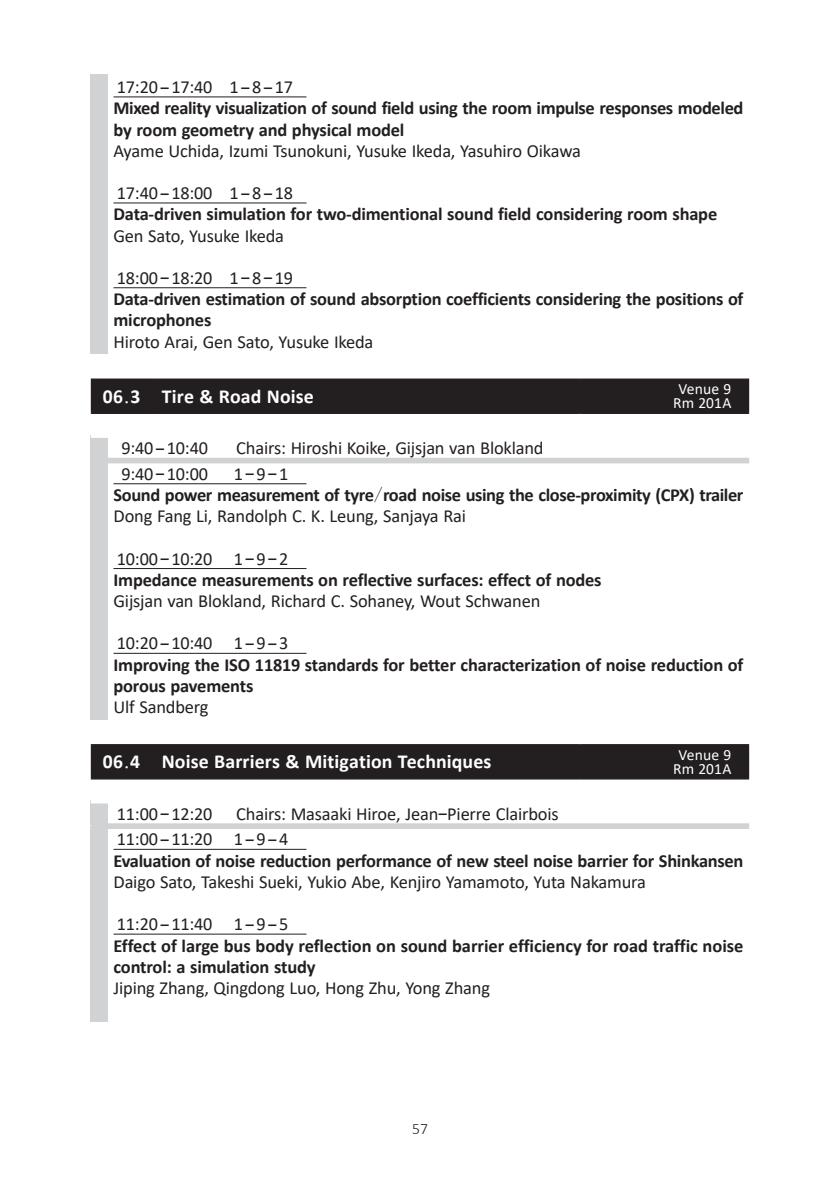
<style>
.page{position:relative;width:840px;height:1191px;background:#fff}
.page>*{position:absolute;margin:0;border:0;box-sizing:border-box;transform-origin:0 0}
.t1{font:700 19.8px "Calibri";letter-spacing:.005em;color:#fff}
.t2{font:700 18.4px/21.2px "Calibri";letter-spacing:-.015em;color:#231f20}
.t3{font:18.4px/25.6px "Calibri";letter-spacing:-.01em;color:#231f20}
.t4{font:15.6px/14.2px "Calibri";letter-spacing:.01em;color:#fff;text-align:center}
.t5{font:300 15.6px "Calibri";color:#231f20}
.s1{font-weight:400}
.s2{font-family:"Futo Go B101 Pro"}
.s3{font-family:"Ryumin Pro";font-weight:400}
.s4{font-family:"Futo Go B101 Pro";font-weight:700}
.s5{font-family:"MS Mincho";font-weight:400}
</style>
<div class="page">
<div style="left:91px;top:74px;width:17px;height:24px;background:#d1d2d4"></div>
<hr style="left:113px;top:96px;width:193px;height:1px;background:#231f20">
<div style="left:91px;top:96px;width:17px;height:46px;background:#d1d2d4"></div>
<div style="left:91px;top:139px;width:17px;height:45px;background:#d1d2d4"></div>
<div style="left:91px;top:180px;width:17px;height:24px;background:#d1d2d4"></div>
<hr style="left:113px;top:202px;width:193px;height:1px;background:#231f20">
<div style="left:91px;top:202px;width:17px;height:24px;background:#d1d2d4"></div>
<div style="left:91px;top:224px;width:17px;height:45px;background:#d1d2d4"></div>
<div style="left:91px;top:265px;width:17px;height:24px;background:#d1d2d4"></div>
<hr style="left:113px;top:287px;width:193px;height:1px;background:#231f20">
<div style="left:91px;top:287px;width:17px;height:46px;background:#d1d2d4"></div>
<div style="left:91px;top:330px;width:17px;height:24px;background:#d1d2d4"></div>
<div style="left:91px;top:435px;width:17px;height:24px;background:#d1d2d4"></div>
<div style="left:91px;top:417px;width:657px;height:21px;background:#fff"></div>
<div style="left:91px;top:458px;width:657px;height:5px;background:#d1d2d4"></div>
<div style="left:91px;top:461px;width:17px;height:24px;background:#d1d2d4"></div>
<hr style="left:113px;top:483px;width:193px;height:1px;background:#231f20">
<div style="left:91px;top:483px;width:17px;height:24px;background:#d1d2d4"></div>
<div style="left:91px;top:504px;width:17px;height:45px;background:#d1d2d4"></div>
<div style="left:91px;top:545px;width:17px;height:24px;background:#d1d2d4"></div>
<hr style="left:113px;top:568px;width:193px;height:1px;background:#231f20">
<div style="left:91px;top:568px;width:17px;height:24px;background:#d1d2d4"></div>
<div style="left:91px;top:589px;width:17px;height:45px;background:#d1d2d4"></div>
<div style="left:91px;top:630px;width:17px;height:24px;background:#d1d2d4"></div>
<hr style="left:113px;top:653px;width:193px;height:1px;background:#231f20">
<div style="left:91px;top:653px;width:17px;height:45px;background:#d1d2d4"></div>
<div style="left:91px;top:695px;width:17px;height:24px;background:#d1d2d4"></div>
<div style="left:91px;top:801px;width:17px;height:24px;background:#d1d2d4"></div>
<div style="left:91px;top:782px;width:657px;height:21px;background:#fff"></div>
<div style="left:91px;top:823px;width:657px;height:6px;background:#d1d2d4"></div>
<div style="left:91px;top:826px;width:17px;height:24px;background:#d1d2d4"></div>
<hr style="left:113px;top:849px;width:193px;height:1px;background:#231f20">
<div style="left:91px;top:849px;width:17px;height:24px;background:#d1d2d4"></div>
<div style="left:91px;top:870px;width:17px;height:45px;background:#d1d2d4"></div>
<div style="left:91px;top:911px;width:17px;height:24px;background:#d1d2d4"></div>
<hr style="left:113px;top:933px;width:193px;height:1px;background:#231f20">
<div style="left:91px;top:933px;width:17px;height:46px;background:#d1d2d4"></div>
<div style="left:91px;top:976px;width:17px;height:45px;background:#d1d2d4"></div>
<div style="left:92px;top:380px;width:655px;height:32px;background:#231f20"></div>
<hr style="left:91px;top:378px;width:68px;height:2px;background:#231f20">
<hr style="left:91px;top:380px;width:1px;height:32px;background:#231f20">
<hr style="left:159px;top:378px;width:421px;height:2px;background:#231f20">
<hr style="left:158px;top:380px;width:1px;height:32px;background:#231f20">
<hr style="left:580px;top:378px;width:168px;height:2px;background:#231f20">
<hr style="left:579px;top:380px;width:1px;height:32px;background:#231f20">
<hr style="left:747px;top:380px;width:1px;height:32px;background:#231f20">
<hr style="left:91px;top:412px;width:68px;height:2px;background:#231f20">
<hr style="left:159px;top:412px;width:421px;height:2px;background:#231f20">
<hr style="left:580px;top:412px;width:168px;height:2px;background:#231f20">
<div style="left:92px;top:745px;width:655px;height:33px;background:#231f20"></div>
<hr style="left:91px;top:744px;width:68px;height:1px;background:#231f20">
<hr style="left:91px;top:745px;width:1px;height:33px;background:#231f20">
<hr style="left:159px;top:744px;width:421px;height:1px;background:#231f20">
<hr style="left:158px;top:745px;width:1px;height:33px;background:#231f20">
<hr style="left:580px;top:744px;width:168px;height:1px;background:#231f20">
<hr style="left:579px;top:745px;width:1px;height:33px;background:#231f20">
<hr style="left:747px;top:745px;width:1px;height:33px;background:#231f20">
<hr style="left:91px;top:778px;width:68px;height:1px;background:#231f20">
<hr style="left:159px;top:778px;width:421px;height:1px;background:#231f20">
<hr style="left:580px;top:778px;width:168px;height:1px;background:#231f20">
<p class="t2" style="left:113px;top:76px;width:631px"><span class="s1">17:20</span><span class="s2">-</span><span class="s1">17:40 1</span><span class="s2">-</span><span class="s1">8</span><span class="s2">-</span><span class="s1">17<br></span>Mixed reality visualization of sound field using the room impulse responses modeled by room geometry and physical model</p>
<p class="t3" style="left:113px;top:137px;width:468px">Ayame Uchida, Izumi Tsunokuni, Yusuke Ikeda, Yasuhiro Oikawa</p>
<p class="t2" style="left:113px;top:182px;width:605px"><span class="s1">17:40</span><span class="s2">-</span><span class="s1">18:00 1</span><span class="s2">-</span><span class="s1">8</span><span class="s2">-</span><span class="s1">18<br></span>Data-driven simulation for two-dimentional sound field considering room shape</p>
<p class="t3" style="left:113px;top:222px;width:172px">Gen Sato, Yusuke Ikeda</p>
<p class="t2" style="left:113px;top:267px;width:631px"><span class="s1">18:00</span><span class="s2">-</span><span class="s1">18:20 1</span><span class="s2">-</span><span class="s1">8</span><span class="s2">-</span><span class="s1">19<br></span>Data-driven estimation of sound absorption coefficients considering the positions of microphones</p>
<p class="t3" style="left:113px;top:328px;width:261px">Hiroto Arai, Gen Sato, Yusuke Ikeda</p>
<p class="t1" style="left:103px;top:382px;width:212px">06<span class="s3">.</span>3 Tire &amp; Road Noise</p>
<p class="t4" style="left:672px;top:381px;width:60px">Venue 9<br>Rm 201A</p>
<p class="t3" style="left:121px;top:435px;width:88px">9:40<span class="s4">-</span>10:40</p>
<p class="t3" style="left:236px;top:435px;width:309px">Chairs: Hiroshi Koike, Gijsjan van Blokland</p>
<p class="t3" style="left:121px;top:460px;width:88px">9:40<span class="s4">-</span>10:00</p>
<p class="t2" style="left:113px;top:463px;width:631px;text-indent:120px"><span class="s1">1</span><span class="s2">-</span><span class="s1">9</span><span class="s2">-</span><span class="s1">1<br></span>Sound power measurement of tyre<span class="s5">/</span>road noise using the close-proximity (CPX) trailer<br><span class="s1">Dong Fang Li, Randolph C. K. Leung, Sanjaya Rai</span></p>
<p class="t2" style="left:113px;top:547px;width:489px"><span class="s1">10:00</span><span class="s2">-</span><span class="s1">10:20 1</span><span class="s2">-</span><span class="s1">9</span><span class="s2">-</span><span class="s1">2<br></span>Impedance measurements on reflective surfaces: effect of nodes</p>
<p class="t3" style="left:113px;top:588px;width:428px">Gijsjan van Blokland, Richard C. Sohaney, Wout Schwanen</p>
<p class="t2" style="left:113px;top:632px;width:631px"><span class="s1">10:20</span><span class="s2">-</span><span class="s1">10:40 1</span><span class="s2">-</span><span class="s1">9</span><span class="s2">-</span><span class="s1">3<br></span>Improving the ISO 11819 standards for better characterization of noise reduction of porous pavements</p>
<p class="t3" style="left:113px;top:694px;width:96px">Ulf Sandberg</p>
<p class="t1" style="left:103px;top:747px;width:390px">06<span class="s3">.</span>4 Noise Barriers &amp; Mitigation Techniques</p>
<p class="t4" style="left:672px;top:747px;width:60px">Venue 9<br>Rm 201A</p>
<p class="t3" style="left:117px;top:800px;width:97px">11:00<span class="s4">-</span>12:20</p>
<p class="t3" style="left:117px;top:800px;width:443px;text-indent:119px">Chairs: Masaaki Hiroe, Jean<span class="s4">-</span>Pierre Clairbois<br>11:00<span class="s4">-</span>11:20 1<span class="s4">-</span>9<span class="s4">-</span>4</p>
<p class="t2" style="left:113px;top:849px;width:631px">Evaluation of noise reduction performance of new steel noise barrier for Shinkansen</p>
<p class="t3" style="left:113px;top:868px;width:533px">Daigo Sato, Takeshi Sueki, Yukio Abe, Kenjiro Yamamoto, Yuta Nakamura</p>
<p class="t2" style="left:113px;top:913px;width:631px"><span class="s1">11:20</span><span class="s2">-</span><span class="s1">11:40 1</span><span class="s2">-</span><span class="s1">9</span><span class="s2">-</span><span class="s1">5<br></span>Effect of large bus body reflection on sound barrier efficiency for road traffic noise control: a simulation study</p>
<p class="t3" style="left:113px;top:974px;width:378px">Jiping Zhang, Qingdong Luo, Hong Zhu, Yong Zhang</p>
<p class="t5" style="left:412px;top:1119px;width:17px">57</p>
</div>
